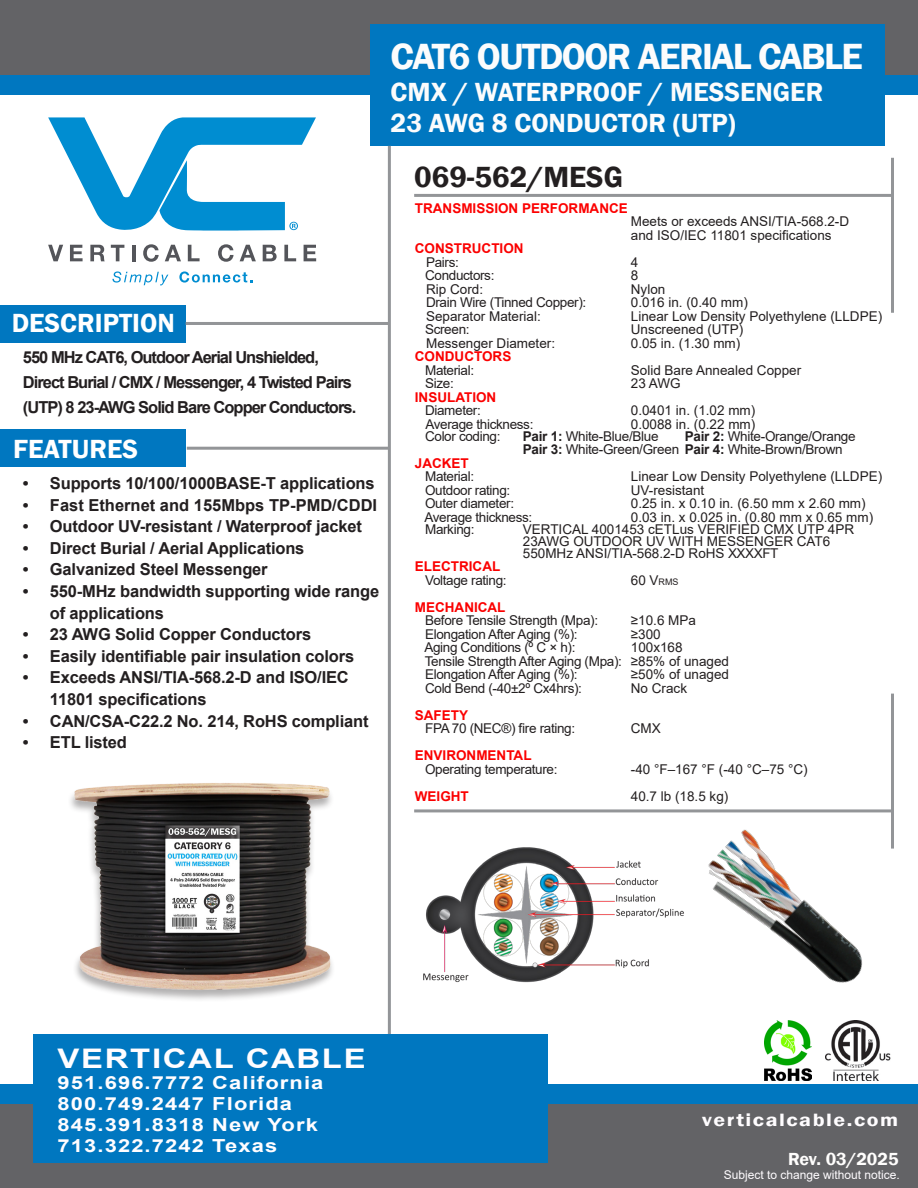
<style>
.page{position:relative;width:918px;height:1188px;background:#fff}
.page>*{position:absolute;margin:0;border:0;box-sizing:border-box;transform-origin:0 0}
.t1{font:600 37.5px "Franklin Gothic";letter-spacing:-.04em;color:#fcfcfc}
.t2{font:600 30px "Franklin Gothic";color:#231f20}
.t3{font:600 27px "Franklin Gothic";color:#fcfcfc}
.t4{font:600 27px "Franklin Gothic";color:#fff}
.t5{font:700 27px "Arial";letter-spacing:.05em;color:#fffdff;scale:1.22 1}
.t6{font:600 18.3px "Franklin Gothic";letter-spacing:.07em;color:#fffdff;scale:1.2 1}
.t7{font:700 18px/21px "Arial";letter-spacing:.05em;color:#fffdff;scale:1.22 1}
.t8{font:600 18px "Franklin Gothic";color:#fffefd}
.t9{font:700 16.5px/21.6px "Arial";letter-spacing:-.01em;color:#231f20}
.t10{font:700 16.5px "Arial";letter-spacing:-.06em;color:#231f20}
.Default{font:13.5px/13.5px "Arial";color:#231f20}
.Default-2{font:13.5px "Arial";letter-spacing:-.025em;color:#231f20}
.Default-3{font:13.5px "Arial";letter-spacing:-.02em;color:#231f20}
.t11{font:700 13.5px/13.5px "Arial";color:#fb0000}
.t12{font:700 13.5px "Arial";color:#fc0000}
.t13{font:700 13.5px "Arial";color:#fa0000}
.t14{font:12px "Arial";color:#fffcff}
.s1{font-weight:400;color:#231f20}
.s2{font-weight:700}
.s3{font-size:9px}
</style>
<div class="page">
<div style="left:0;top:0;width:918px;height:75px;background:#636366"></div>
<div style="left:0;top:75px;width:918px;height:19px;background:#0077c0"></div>
<div style="left:0;top:429px;width:185px;height:37px;background:#0077c0"></div>
<div style="left:0;top:305px;width:185px;height:37px;background:#0077c0"></div>
<div style="left:370px;top:24px;width:514px;height:122px;background:#0077c0"></div>
<hr style="left:186px;top:322px;width:202px;height:3px;background:#939598">
<hr style="left:187px;top:447px;width:203px;height:3px;background:#939598">
<svg style="left:112px;top:271px;width:56px;height:14px"></svg>
<svg style="left:179px;top:271px;width:73px;height:12px"></svg>
<svg style="left:48px;top:245px;width:15px;height:16px"></svg>
<svg style="left:70px;top:245px;width:13px;height:16px"></svg>
<svg style="left:90px;top:245px;width:15px;height:16px"></svg>
<svg style="left:111px;top:245px;width:13px;height:16px"></svg>
<hr style="left:132px;top:245px;width:3px;height:16px;background:#54555a">
<svg style="left:143px;top:244px;width:16px;height:18px"></svg>
<svg style="left:165px;top:245px;width:16px;height:16px"></svg>
<svg style="left:188px;top:245px;width:12px;height:16px"></svg>
<svg style="left:218px;top:244px;width:16px;height:18px"></svg>
<svg style="left:240px;top:245px;width:16px;height:16px"></svg>
<svg style="left:263px;top:245px;width:14px;height:16px"></svg>
<svg style="left:284px;top:245px;width:12px;height:16px"></svg>
<svg style="left:304px;top:245px;width:12px;height:16px"></svg>
<svg style="left:48px;top:117px;width:268px;height:114px"></svg>
<hr style="left:388px;top:146px;width:3px;height:1034px;background:#939598">
<div style="left:0;top:1097px;width:918px;height:91px;background:#636366"></div>
<div style="left:34px;top:1034px;width:514px;height:128px;background:#0077c0"></div>
<div style="left:0;top:1085px;width:918px;height:19px;background:#0077c0"></div>
<hr style="left:414px;top:809px;width:480px;height:3px;background:#939598">
<hr style="left:891px;top:694px;width:3px;height:155px;background:#939598">
<img style="left:765px;top:1020px;width:47px;height:61px">
<img style="left:825px;top:1020px;width:66px;height:61px">
<img style="left:70px;top:783px;width:262px;height:217px">
<img style="left:423px;top:847px;width:261px;height:136px">
<img style="left:708px;top:829px;width:154px;height:154px">
<hr style="left:414px;top:194px;width:480px;height:3px;background:#939598">
<hr style="left:891px;top:158px;width:3px;height:155px;background:#939598">
<h3 class="t4" style="left:12px;top:307px;width:165px">DESCRIPTION</h3>
<p class="t10" style="left:23px;top:346px;width:298px">550 MHz CAT6, Outdoor Aerial Unshielded,</p>
<p class="t10" style="left:23px;top:371px;width:331px">Direct Burial / CMX / Messenger, 4 Twisted Pairs</p>
<p class="t10" style="left:23px;top:396px;width:335px">(UTP) 8 23-AWG Solid Bare Copper Conductors.</p>
<h3 class="t4" style="left:13px;top:432px;width:126px">FEATURES</h3>
<p class="t9" style="left:23px;top:473px;width:353px">• Supports 10/100/1000BASE-T applications</p>
<p class="t9" style="left:23px;top:494px;width:356px">• Fast Ethernet and 155Mbps TP-PMD/CDDI</p>
<p class="t9" style="left:23px;top:516px;width:341px">• Outdoor UV-resistant / Waterproof jacket</p>
<p class="t9" style="left:23px;top:537px;width:283px">• Direct Burial / Aerial Applications</p>
<p class="t9" style="left:23px;top:559px;width:246px">• Galvanized Steel Messenger</p>
<p class="t9" style="left:50px;top:581px;width:331px;text-indent:-27px">• 550-MHz bandwidth supporting wide range of applications</p>
<p class="t9" style="left:23px;top:624px;width:290px">• 23 AWG Solid Copper Conductors</p>
<p class="t9" style="left:23px;top:645px;width:333px">• Easily identifiable pair insulation colors</p>
<p class="t9" style="left:50px;top:667px;width:300px;text-indent:-27px">• Exceeds ANSI/TIA-568.2-D and ISO/IEC<br>11801 specifications</p>
<p class="t9" style="left:23px;top:710px;width:347px">• CAN/CSA-C22.2 No. 214, RoHS compliant</p>
<p class="t9" style="left:23px;top:732px;width:106px">• ETL listed</p>
<p class="t1" style="left:391px;top:34px;width:474px">CAT6 OUTDOOR AERIAL CABLE</p>
<p class="t3" style="left:391px;top:75px;width:434px">CMX / WATERPROOF / MESSENGER</p>
<p class="t3" style="left:391px;top:107px;width:347px">23 AWG 8 CONDUCTOR (UTP)</p>
<p class="t2" style="left:414px;top:159px;width:210px">069-562/MESG</p>
<p class="t12" style="left:415px;top:199px;width:215px">TRANSMISSION PERFORMANCE</p>
<p class="t11" style="left:426px;top:242px;width:99px;text-indent:-11px">CONSTRUCTION<br><span class="s1">Pairs:</span></p>
<p class="Default" style="left:631px;top:215px;width:220px">Meets or exceeds ANSI/TIA-568.2-D and ISO/IEC 11801 specifications</p>
<p class="Default" style="left:631px;top:255px;width:9px">4</p>
<p class="Default-2" style="left:425px;top:266px;width:71px">Conductors:</p>
<p class="Default" style="left:631px;top:269px;width:9px">8</p>
<p class="Default" style="left:426px;top:282px;width:59px">Rip Cord:</p>
<p class="Default" style="left:631px;top:282px;width:36px">Nylon</p>
<p class="Default-2" style="left:426px;top:293px;width:162px">Drain Wire (Tinned Copper):</p>
<p class="Default" style="left:631px;top:296px;width:119px">0.016 in. (0.40 mm)</p>
<p class="Default" style="left:426px;top:309px;width:116px">Separator Material:</p>
<p class="Default" style="left:631px;top:309px;width:253px">Linear Low Density Polyethylene (LLDPE)</p>
<p class="Default" style="left:425px;top:323px;width:46px">Screen:</p>
<p class="Default" style="left:631px;top:323px;width:114px">Unscreened (UTP)</p>
<p class="Default" style="left:426px;top:336px;width:131px">Messenger Diameter:</p>
<p class="Default" style="left:631px;top:336px;width:111px">0.05 in. (1.30 mm)</p>
<p class="t11" style="left:415px;top:350px;width:98px">CONDUCTORS</p>
<p class="Default-2" style="left:425px;top:361px;width:51px">Material:</p>
<p class="Default" style="left:631px;top:363px;width:172px">Solid Bare Annealed Copper</p>
<p class="Default" style="left:425px;top:377px;width:30px">Size:</p>
<p class="Default" style="left:631px;top:377px;width:51px">23 AWG</p>
<p class="t11" style="left:415px;top:391px;width:83px">INSULATION</p>
<p class="Default-2" style="left:425px;top:401px;width:57px">Diameter:</p>
<p class="Default" style="left:631px;top:404px;width:126px">0.0401 in. (1.02 mm)</p>
<p class="Default-2" style="left:425px;top:415px;width:110px">Average thickness:</p>
<p class="Default" style="left:631px;top:417px;width:126px">0.0088 in. (0.22 mm)</p>
<p class="Default-2" style="left:425px;top:427px;width:77px">Color coding:</p>
<p class="Default-3" style="left:523px;top:427px;width:137px"><span class="s2">Pair 1:</span> White-Blue/Blue</p>
<p class="Default-3" style="left:685px;top:427px;width:172px"><span class="s2">Pair 2:</span> White-Orange/Orange</p>
<p class="Default-3" style="left:523px;top:440px;width:321px"><span class="s2">Pair 3:</span> White-Green/Green <span class="s2">Pair 4:</span> White-Brown/Brown</p>
<p class="t13" style="left:415px;top:454px;width:55px">JACKET</p>
<p class="Default-2" style="left:425px;top:467px;width:51px">Material:</p>
<p class="Default" style="left:631px;top:470px;width:253px">Linear Low Density Polyethylene (LLDPE)</p>
<p class="Default-2" style="left:425px;top:481px;width:87px">Outdoor rating:</p>
<p class="Default" style="left:631px;top:483px;width:75px">UV-resistant</p>
<p class="Default-2" style="left:425px;top:494px;width:91px">Outer diameter:</p>
<p class="Default" style="left:631px;top:497px;width:236px">0.25 in. x 0.10 in. (6.50 mm x 2.60 mm)</p>
<p class="Default-2" style="left:424px;top:508px;width:110px">Average thickness:</p>
<p class="Default" style="left:631px;top:510px;width:244px">0.03 in. x 0.025 in. (0.80 mm x 0.65 mm)</p>
<p class="Default-2" style="left:425px;top:520px;width:51px">Marking:</p>
<p class="Default" style="left:523px;top:522px;width:333px">VERTICAL 4001453 cETLus VERIFIED CMX UTP 4PR</p>
<p class="Default" style="left:523px;top:535px;width:309px;line-height:12px">23AWG OUTDOOR UV WITH MESSENGER CAT6<br>550MHz ANSI/TIA-568.2-D RoHS XXXXFT</p>
<p class="t11" style="left:415px;top:560px;width:87px">ELECTRICAL</p>
<p class="Default-2" style="left:425px;top:571px;width:83px">Voltage rating:</p>
<p class="Default" style="left:631px;top:573px;width:49px">60 V<span class="s3">RMS</span></p>
<p class="t11" style="left:415px;top:601px;width:92px">MECHANICAL</p>
<p class="Default-2" style="left:425px;top:611px;width:175px">Before Tensile Strength (Mpa):</p>
<p class="Default" style="left:631px;top:614px;width:67px">≥10.6 MPa</p>
<p class="Default-2" style="left:425px;top:625px;width:154px">Elongation After Aging (%):</p>
<p class="Default" style="left:631px;top:627px;width:31px">≥300</p>
<p class="Default-2" style="left:424px;top:638px;width:153px">Aging Conditions (º C × h):</p>
<p class="Default" style="left:631px;top:641px;width:53px">100x168</p>
<p class="Default-2" style="left:425px;top:652px;width:306px">Tensile Strength After Aging (Mpa): ≥85% of unaged</p>
<p class="Default-2" style="left:425px;top:665px;width:154px">Elongation After Aging (%):</p>
<p class="Default" style="left:631px;top:668px;width:100px">≥50% of unaged</p>
<p class="Default-2" style="left:425px;top:679px;width:158px">Cold Bend (-40±2º Cx4hrs):</p>
<p class="Default" style="left:631px;top:681px;width:58px">No Crack</p>
<p class="t11" style="left:415px;top:709px;width:55px">SAFETY</p>
<p class="Default-2" style="left:425px;top:719px;width:152px">FPA 70 (NEC®) fire rating:</p>
<p class="Default" style="left:631px;top:722px;width:31px">CMX</p>
<p class="t11" style="left:415px;top:749px;width:118px">ENVIRONMENTAL</p>
<p class="Default-2" style="left:425px;top:760px;width:134px">Operating temperature:</p>
<p class="Default" style="left:631px;top:762px;width:178px">-40 °F–167 °F (-40 °C–75 °C)</p>
<p class="t11" style="left:415px;top:790px;width:55px">WEIGHT</p>
<p class="Default" style="left:631px;top:789px;width:99px">40.7 lb (18.5 kg)</p>
<h3 class="t5" style="left:58px;top:1039px;width:254px">VERTICAL CABLE</h3>
<h3 class="t7" style="left:58px;top:1072px;width:219px">951.696.7772 California<br>800.749.2447 Florida<br>845.391.8318 New York<br>713.322.7242 Texas</h3>
<h3 class="t6" style="left:702px;top:1108px;width:165px">verticalcable.com</h3>
<h3 class="t8" style="left:788px;top:1148px;width:112px">Rev. 03/2025</h3>
<p class="t14" style="left:724px;top:1167px;width:178px">Subject to change without notice.</p>
</div>
